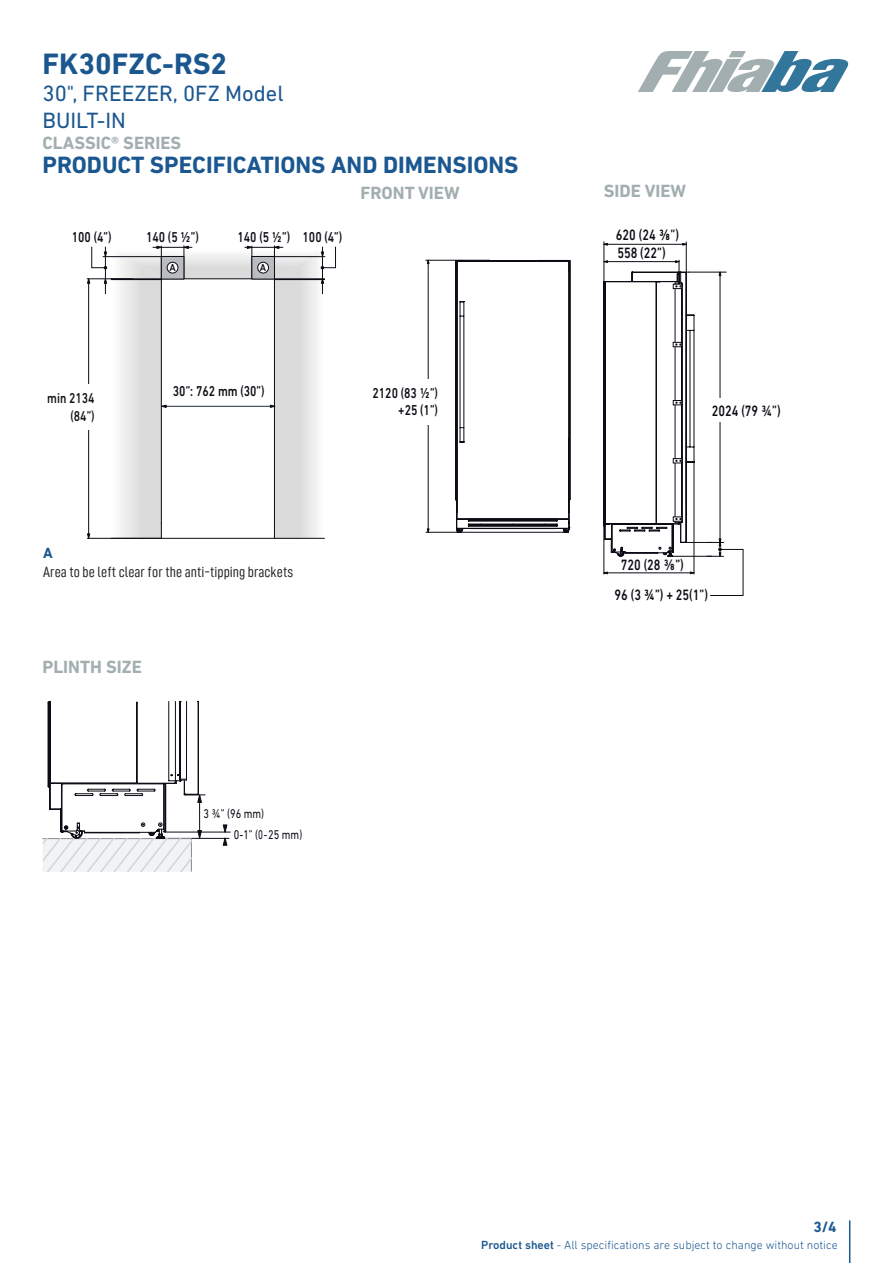
<style>
.page{position:relative;width:893px;height:1263px;background:#fff}
.page>*{position:absolute;margin:0;border:0;box-sizing:border-box;transform-origin:0 0}
.Product_code{font:700 30px "DIN Next LT Pro";color:#1b578f}
.Sottotitolo{font:700 24px "DIN Next LT Pro";color:#1b5790}
.Sigla{font:22.5px "DIN Next LT Pro";color:#1b578f}
.Serie{font:22.5px "DIN Next LT Pro";color:#1b578f}
.Serie-2{font:700 18px "DIN Next LT Pro";color:#a2aeaf}
.t1{font:500 15.3px/18.3px "DIN Next LT Pro";color:#0d0c14;scale:.8 1}
.Information{font:15px "D DIN Condensed";color:#231f20}
.Titolo_information{font:700 15px "DIN Next LT Pro";color:#1b5790}
.t2{font:500 14.55px/17.5px "DIN Next LT Pro";color:#0d0c14;text-align:right;scale:.8 1}
.t3{font:500 14.55px/17.4px "DIN Next LT Pro";color:#161419;text-align:right;scale:.8 1}
.t4{font:12.9px "DIN Next LT Pro";color:#0d0b14;scale:.8 1}
.t5{font:300 12px "DIN Next LT Pro";color:#1b5790}
.t6{font:500 10.2px "DIN Next LT Pro";color:#0d0c14}
.s1{color:#000001}
.s2{font-weight:500}
</style>
<div class="page">
<hr style="left:849px;top:1220px;width:1px;height:43px;background:#1b5790">
<svg style="left:638px;top:51px;width:211px;height:41px"></svg>
<hr style="left:604px;top:244px;width:82px;height:1px;background:#0d0b14">
<hr style="left:604px;top:241px;width:1px;height:41px;background:#0d0b14">
<hr style="left:686px;top:242px;width:1px;height:33px;background:#0d0b14">
<hr style="left:686px;top:272px;width:40px;height:1px;background:#0d0b14">
<hr style="left:686px;top:542px;width:38px;height:1px;background:#0d0b14">
<hr style="left:672px;top:556px;width:52px;height:1px;background:#0d0b14">
<hr style="left:720px;top:272px;width:1px;height:284px;background:#0d0b14">
<hr style="left:604px;top:573px;width:90px;height:1px;background:#0d0b14">
<hr style="left:604px;top:523px;width:1px;height:51px;background:#0d0b14">
<hr style="left:694px;top:462px;width:1px;height:112px;background:#0d0b14">
<div style="left:700px;top:398px;width:67px;height:23px;background:#fff"></div>
<svg style="left:707px;top:539px;width:36px;height:57px"></svg>
<svg style="left:603px;top:260px;width:91px;height:296px"></svg>
<svg style="left:111px;top:283px;width:214px;height:256px"></svg>
<hr style="left:87px;top:538px;width:187px;height:1px;background:#0d0b14">
<hr style="left:88px;top:279px;width:1px;height:259px;background:#0d0b14">
<hr style="left:322px;top:247px;width:1px;height:47px;background:#0d0b14">
<hr style="left:162px;top:406px;width:113px;height:1px;background:#202d3b">
<svg style="left:161px;top:405px;width:5px;height:3px"></svg>
<svg style="left:270px;top:405px;width:5px;height:3px"></svg>
<hr style="left:105px;top:247px;width:1px;height:47px;background:#0d0b14">
<svg style="left:87px;top:246px;width:249px;height:37px"></svg>
<div style="left:43px;top:384px;width:57px;height:45px;background:#fff"></div>
<hr style="left:426px;top:260px;width:64px;height:1px;background:#0d0b14">
<hr style="left:426px;top:532px;width:139px;height:1px;background:#0d0b14">
<hr style="left:428px;top:260px;width:1px;height:272px;background:#0d0b14">
<hr style="left:457px;top:261px;width:1px;height:177px;background:#0d0b14">
<hr style="left:568px;top:261px;width:1px;height:177px;background:#0d0b14">
<hr style="left:569px;top:261px;width:1px;height:239px;background:#0d0b14">
<hr style="left:570px;top:261px;width:1px;height:239px;background:#0d0b14">
<hr style="left:456px;top:261px;width:1px;height:239px;background:#0d0b14">
<hr style="left:455px;top:261px;width:1px;height:239px;background:#0d0b14">
<svg style="left:457px;top:260px;width:114px;height:11px"></svg>
<hr style="left:464px;top:302px;width:1px;height:140px;background:#0d0b14">
<hr style="left:460px;top:302px;width:1px;height:140px;background:#0d0b14">
<div style="left:360px;top:379px;width:84px;height:45px;background:#fff"></div>
<svg style="left:456px;top:438px;width:115px;height:94px"></svg>
<hr style="left:161px;top:838px;width:68px;height:1px;background:#0d0b14">
<hr style="left:164px;top:832px;width:66px;height:1px;background:#0d0b14">
<svg style="left:43px;top:701px;width:162px;height:171px"></svg>
<svg style="left:223px;top:825px;width:4px;height:20px"></svg>
<p class="Product_code" style="left:43px;top:46px;width:186px">FK30FZC-RS2</p>
<p class="Sigla" style="left:43px;top:80px;width:243px">30", FREEZER, 0FZ Model</p>
<p class="Serie" style="left:43px;top:107px;width:85px">BUILT-IN</p>
<p class="Serie-2" style="left:43px;top:132px;width:140px">CLASSIC® SERIES</p>
<p class="Sottotitolo" style="left:43px;top:150px;width:477px">PRODUCT SPECIFICATIONS AND DIMENSIONS</p>
<p class="t2" style="left:72px;top:228px;width:51px">100 (4”)</p>
<p class="t2" style="left:146px;top:228px;width:67px">140 (5 ½”)</p>
<p class="t2" style="left:238px;top:228px;width:132px">140 (5 ½”) 100 (4”)</p>
<p class="t6" style="left:169px;top:261px;width:8px">A</p>
<p class="t6" style="left:260px;top:261px;width:8px">A</p>
<p class="Serie-2" style="left:360px;top:182px;width:101px">FRONT VIEW</p>
<p class="Serie-2" style="left:604px;top:181px;width:84px">SIDE VIEW</p>
<p class="t1" style="left:616px;top:225px;width:80px">620 (24 <span class="s1">⅜</span>”)<br>558 (22<span class="s1">”</span>)</p>
<p class="t3" style="left:47px;top:389px;width:61px">min 2134 (84”)</p>
<p class="t2" style="left:173px;top:382px;width:116px">30”: 762 mm (30”)</p>
<p class="t2" style="left:372px;top:384px;width:83px">2120 (83 ½”) +25 (1”)</p>
<p class="t1" style="left:712px;top:401px;width:88px">2024 (79 ¾”)</p>
<p class="Titolo_information" style="left:43px;top:544px;width:11px">A</p>
<p class="Information" style="left:43px;top:563px;width:251px">Area to be left clear for the anti-tipping brackets</p>
<p class="t1" style="left:621px;top:556px;width:80px">720 (28 ⅜<span class="s1">”</span>)</p>
<p class="Serie-2" style="left:43px;top:656px;width:101px">PLINTH SIZE</p>
<p class="t4" style="left:204px;top:806px;width:77px">3 ¾” (96 mm)</p>
<p class="t4" style="left:234px;top:827px;width:87px">0-1” (0 - 25 mm)</p>
<p class="t1" style="left:614px;top:586px;width:118px">96 (3 <span class="s1">¾”</span>) + 25(1”)</p>
<p class="Titolo_information" style="left:813px;top:1218px;width:25px">3/4</p>
<p class="t5" style="left:481px;top:1238px;width:358px"><span class="s2">Product sheet</span> - All specifications are subject to change without notice</p>
</div>
